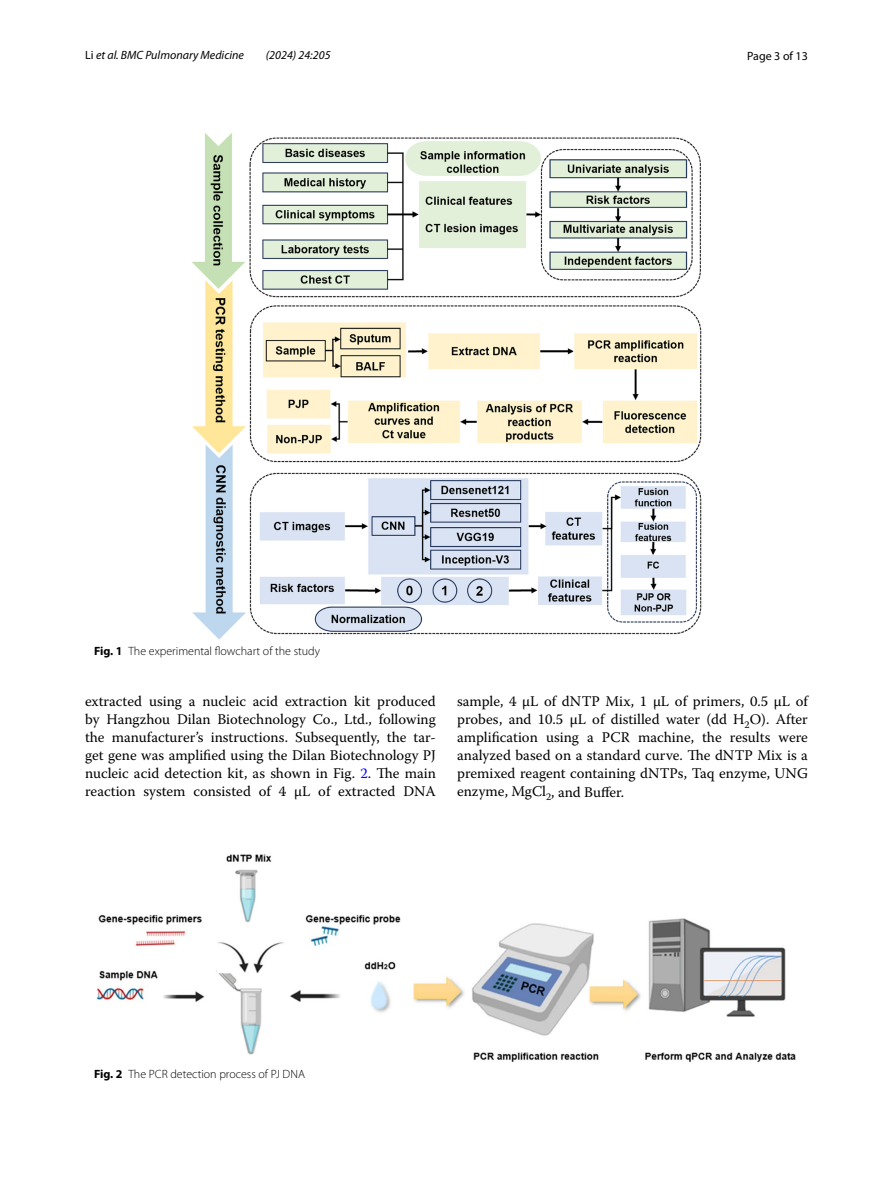
<style>
.page{position:relative;width:893px;height:1187px;background:#fff}
.page>*{position:absolute;margin:0;border:0;box-sizing:border-box;transform-origin:0 0}
.t1{font:14.7px/18px "Warnock Pro";color:#000;text-align:justify}
.t2{font:300 12px "Myriad Pro";color:#000}
.t3{font:italic 12px "Myriad Pro";color:#000}
.t4{font:12px "Myriad Pro";color:#000}
.s1{font-style:normal}
.s2{font-weight:700}
.s3{color:#00f}
</style>
<div class="page">
<img style="left:192px;top:133px;width:510px;height:506px">
<img style="left:96px;top:854px;width:700px;height:208px">
<p class="t3" style="left:85px;top:48px;width:160px"><span class="s1">Li</span> et al. BMC Pulmonary Medicine</p>
<p class="t3" style="left:266px;top:48px;width:66px">(2024) 24:205</p>
<p class="t4" style="left:747px;top:48px;width:62px">Page 3 of 13</p>
<p class="t2" style="left:94px;top:644px;width:227px"><span class="s2">Fig. 1</span> The experimental flowchart of the study</p>
<p class="t1" style="left:85px;top:692px;width:352px">extracted using a nucleic acid extraction kit produced by Hangzhou Dilan Biotechnology Co., Ltd., following the manufacturer’s instructions. Subsequently, the tar&shy;get gene was amplified using the Dilan Biotechnology PJ nucleic acid detection kit, as shown in Fig. <span class="s3">2</span>. The main reaction system consisted of 4 μL of extracted DNA</p>
<p class="t1" style="left:457px;top:692px;width:352px">sample, 4 μL of dNTP Mix, 1 μL of primers, 0.5 μL of probes, and 10.5 μL of distilled water (dd H<sub>2</sub>O). After amplification using a PCR machine, the results were analyzed based on a standard curve. The dNTP Mix is a premixed reagent containing dNTPs, Taq enzyme, UNG enzyme, MgCl<sub>2</sub>, and Buffer.</p>
<p class="t2" style="left:94px;top:1066px;width:212px"><span class="s2">Fig. 2</span> The PCR detection process of PJ DNA</p>
</div>
